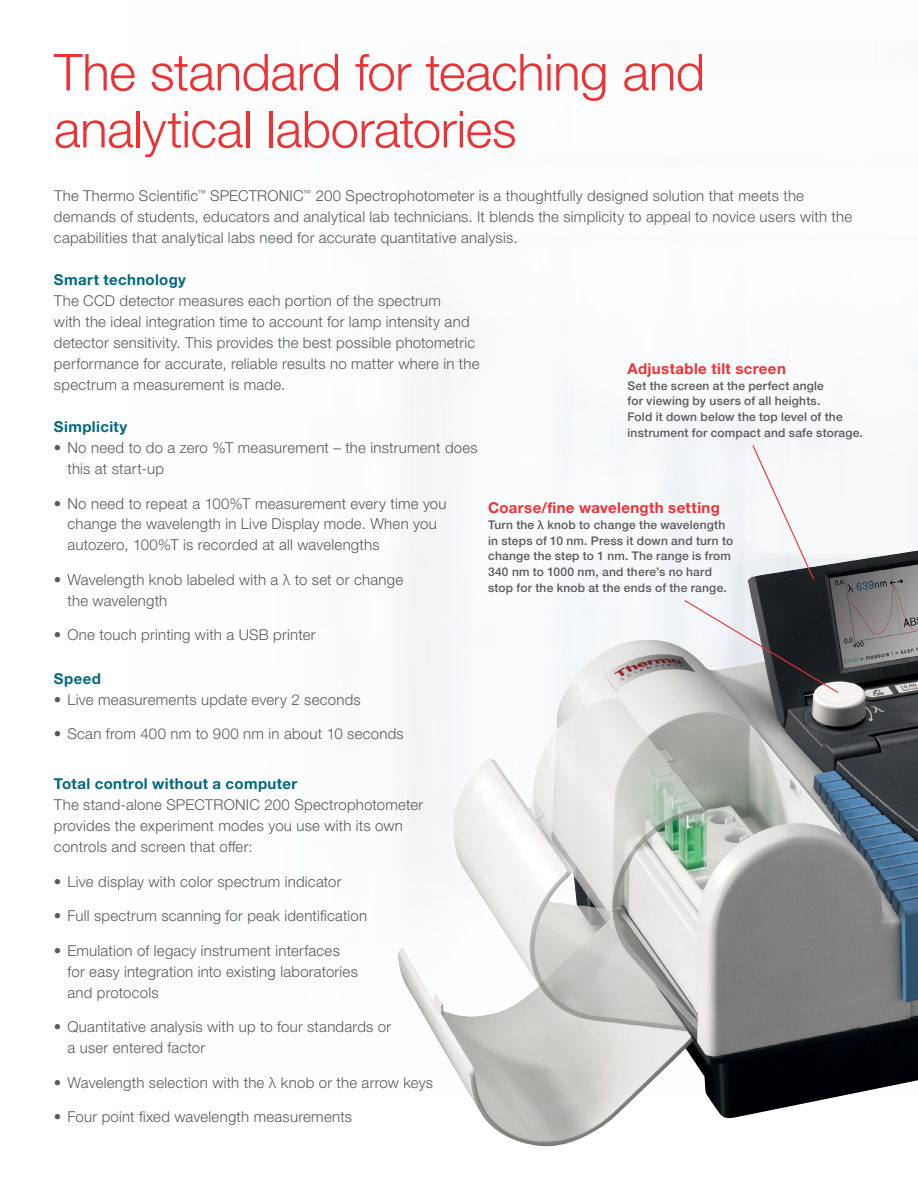
<style>
.page{position:relative;width:918px;height:1188px;background:#fff}
.page>*{position:absolute;margin:0;border:0;box-sizing:border-box;transform-origin:0 0}
.t1{font:300 51px/57px "Helvetica Neue LTW1 G";letter-spacing:-.01em;color:#ee3134}
.t2{font:300 15px/21px "Helvetica Neue LTW1 G";letter-spacing:.015em;color:#58595b}
.t3{font:700 15px "Helvetica Neue LTW1 G";letter-spacing:.025em;color:#006880}
.t4{font:700 15px "Helvetica Neue LTW1 G";letter-spacing:.025em;color:#ee3134}
.t5{font:500 12px/15.8px "Helvetica Neue LTW1 G";letter-spacing:.015em;color:#58595b}
</style>
<div class="page">
<img style="left:397px;top:551px;width:521px;height:596px">
<svg style="left:751px;top:444px;width:64px;height:137px"></svg>
<svg style="left:683px;top:599px;width:157px;height:95px"></svg>
<h1 class="t1" style="left:54px;top:44px;width:653px">The standard for teaching and analytical laboratories</h1>
<p class="t2" style="left:54px;top:185px;width:800px">The Thermo Scientific<sup>™</sup> SPECTRONIC<sup>™</sup> 200 Spectrophotometer is a thoughtfully designed solution that meets the demands of students, educators and analytical lab technicians. It blends the simplicity to appeal to novice users with the capabilities that analytical labs need for accurate quantitative analysis.</p>
<p class="t3" style="left:54px;top:270px;width:134px">Smart technology</p>
<p class="t2" style="left:54px;top:290px;width:427px">The CCD detector measures each portion of the spectrum<br>with the ideal integration time to account for lamp intensity and detector sensitivity. This provides the best possible photometric performance for accurate, reliable results no matter where in the spectrum a measurement is made.</p>
<p class="t3" style="left:54px;top:417px;width:75px">Simplicity</p>
<p class="t2" style="left:67px;top:437px;width:412px;text-indent:-14px">• No need to do a zero %T measurement – the instrument does this at start-up</p>
<p class="t2" style="left:67px;top:493px;width:381px;text-indent:-14px">• No need to repeat a 100%T measurement every time you change the wavelength in Live Display mode. When you autozero, 100%T is recorded at all wavelengths</p>
<p class="t2" style="left:67px;top:569px;width:337px;text-indent:-14px">• Wavelength knob labeled with a λ to set or change the wavelength</p>
<p class="t2" style="left:54px;top:625px;width:263px">• One touch printing with a USB printer</p>
<p class="t3" style="left:54px;top:669px;width:48px">Speed</p>
<p class="t2" style="left:54px;top:689px;width:308px">• Live measurements update every 2 seconds</p>
<p class="t2" style="left:54px;top:724px;width:351px">• Scan from 400 nm to 900 nm in about 10 seconds</p>
<p class="t3" style="left:54px;top:774px;width:245px">Total control without a computer</p>
<p class="t2" style="left:54px;top:794px;width:371px">The stand-alone SPECTRONIC 200 Spectrophotometer provides the experiment modes you use with its own controls and screen that offer:</p>
<p class="t2" style="left:54px;top:871px;width:289px">• Live display with color spectrum indicator</p>
<p class="t2" style="left:54px;top:905px;width:315px">• Full spectrum scanning for peak identification</p>
<p class="t2" style="left:67px;top:940px;width:292px;text-indent:-14px">• Emulation of legacy instrument interfaces for easy integration into existing laboratories and protocols</p>
<p class="t2" style="left:67px;top:1016px;width:325px;text-indent:-14px">• Quantitative analysis with up to four standards or a user entered factor</p>
<p class="t2" style="left:54px;top:1072px;width:381px">• Wavelength selection with the λ knob or the arrow keys</p>
<p class="t2" style="left:54px;top:1106px;width:300px">• Four point fixed wavelength measurements</p>
<p class="t4" style="left:627px;top:359px;width:160px">Adjustable tilt screen</p>
<p class="t5" style="left:627px;top:377px;width:237px">Set the screen at the perfect angle<br>for viewing by users of all heights.<br>Fold it down below the top level of the instrument for compact and safe storage.</p>
<p class="t4" style="left:488px;top:499px;width:233px">Coarse/fine wavelength setting</p>
<p class="t5" style="left:488px;top:517px;width:247px">Turn the λ knob to change the wavelength in steps of 10 nm. Press it down and turn to change the step to 1 nm. The range is from 340 nm to 1000 nm, and there’s no hard stop for the knob at the ends of the range.</p>
</div>
